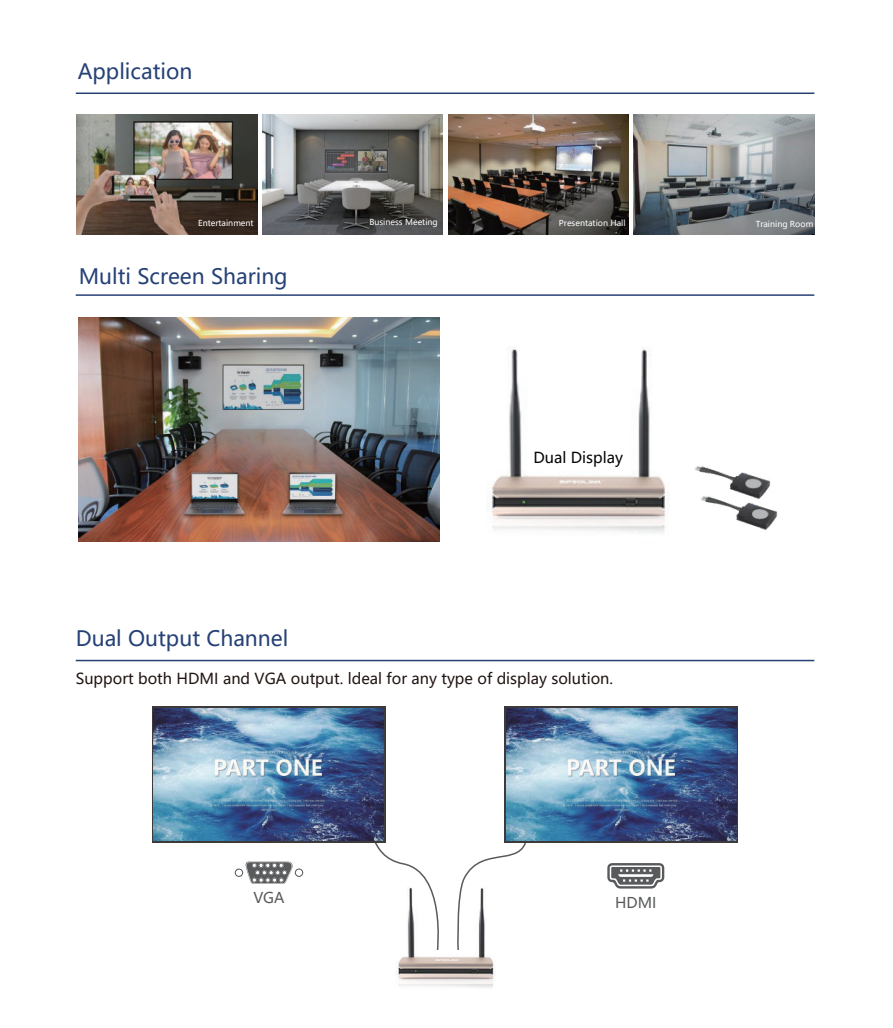
<style>
.page{position:relative;width:893px;height:1028px;background:#fff}
.page>*{position:absolute;margin:0;border:0;box-sizing:border-box;transform-origin:0 0}
.t1{font:21px "Microsoft Ya Hei";color:#264176}
.t2{font:15px "Microsoft Ya Hei";color:#211512}
.t3{font:15px "Microsoft Ya Hei";color:#060303}
.t4{font:14.7px "Microsoft Ya Hei";color:#585a5b}
.t5{font:8.1px "Microsoft Ya Hei";color:#fff}
</style>
<div class="page">
<img style="left:486px;top:348px;width:180px;height:185px">
<img style="left:398px;top:951px;width:96px;height:37px">
<hr style="left:76px;top:92px;width:738px;height:2px;background:#264176">
<svg style="left:607px;top:863px;width:57px;height:25px"></svg>
<svg style="left:235px;top:861px;width:68px;height:23px"></svg>
<img style="left:262px;top:115px;width:181px;height:120px">
<img style="left:448px;top:115px;width:181px;height:120px">
<img style="left:77px;top:115px;width:180px;height:120px">
<img style="left:634px;top:115px;width:180px;height:120px">
<hr style="left:76px;top:294px;width:738px;height:2px;background:#264176">
<hr style="left:76px;top:660px;width:738px;height:1px;background:#264176">
<img style="left:79px;top:317px;width:360px;height:224px">
<img style="left:694px;top:466px;width:77px;height:29px">
<img style="left:700px;top:495px;width:78px;height:36px">
<svg style="left:365px;top:842px;width:74px;height:109px"></svg>
<svg style="left:152px;top:706px;width:234px;height:136px"></svg>
<svg style="left:457px;top:842px;width:72px;height:109px"></svg>
<svg style="left:504px;top:706px;width:234px;height:136px"></svg>
<img style="left:154px;top:708px;width:230px;height:132px">
<img style="left:506px;top:708px;width:230px;height:132px">
<h1 class="t1" style="left:78px;top:57px;width:116px">Application</h1>
<p class="t5" style="left:198px;top:217px;width:57px">Entertainment</p>
<p class="t5" style="left:369px;top:217px;width:70px">Business Meeting</p>
<p class="t5" style="left:559px;top:217px;width:68px">Presentation Hall</p>
<p class="t5" style="left:756px;top:219px;width:59px">Training Room</p>
<h1 class="t1" style="left:79px;top:262px;width:210px">Multi Screen Sharing</h1>
<p class="t3" style="left:533px;top:447px;width:91px">Dual Display</p>
<h1 class="t1" style="left:76px;top:624px;width:214px">Dual Output Channel</h1>
<p class="t2" style="left:76px;top:668px;width:539px">Support both HDMI and VGA output. ldeal for any type of display solution.</p>
<p class="t4" style="left:253px;top:888px;width:33px">VGA</p>
<p class="t4" style="left:615px;top:893px;width:43px">HDMI</p>
</div>
